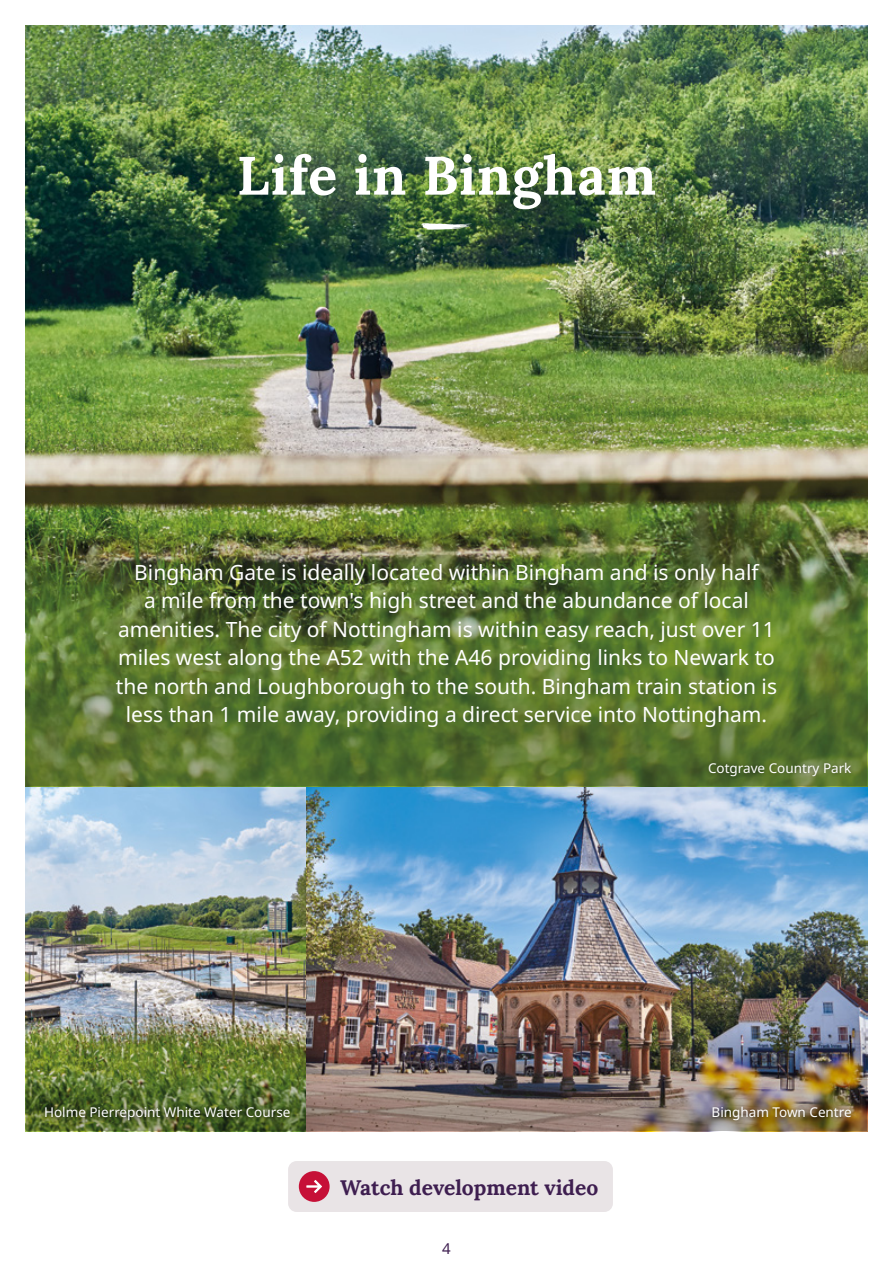
<style>
.page{position:relative;width:893px;height:1263px;background:#fff}
.page>*{position:absolute;margin:0;border:0;box-sizing:border-box;transform-origin:0 0}
.t1{font:54px "Lora";letter-spacing:.01em;color:#fff}
.t2{font:21px/28.5px "Noto Sans";color:#fff;text-align:center}
.t3{font:21px "Lora";color:#3e1e50}
.t4{font:15px "Noto Sans";color:#3e1e50}
.t5{font:13.5px "Noto Sans";color:#fff}
</style>
<div class="page">
<img style="left:26px;top:787px;width:841px;height:344px">
<img style="left:26px;top:1004px;width:841px;height:126px">
<img style="left:26px;top:26px;width:841px;height:761px">
<img style="left:26px;top:381px;width:841px;height:405px">
<div style="left:288px;top:1161px;width:325px;height:51px;background:#e9e4e6;border-radius:9px"></div>
<div style="left:299px;top:1171px;width:31px;height:31px;background:#c61037;border-radius:50%"></div>
<svg style="left:306px;top:1180px;width:16px;height:13px"></svg>
<div style="left:704px;top:759px;width:151px;height:21px;background:#000;opacity:.41"></div>
<svg style="left:421px;top:223px;width:51px;height:7px"></svg>
<div style="left:709px;top:1103px;width:146px;height:21px;background:#000;opacity:.41"></div>
<div style="left:41px;top:1102px;width:254px;height:23px;background:#000;opacity:.86"></div>
<h1 class="t1" style="left:237px;top:134px;width:421px">Life in Bingham</h1>
<p class="t2" style="left:116px;top:558px;width:663px">Bingham Gate is ideally located within Bingham and is only half<br>a mile from the town's high street and the abundance of local amenities. The city of Nottingham is within easy reach, just over 11 miles west along the A52 with the A46 providing links to Newark to the north and Loughborough to the south. Bingham train station is less than 1 mile away, providing a direct service into Nottingham.</p>
<p class="t5" style="left:708px;top:759px;width:145px">Cotgrave Country Park</p>
<p class="t5" style="left:44px;top:1103px;width:248px">Holme Pierrepoint White Water Course</p>
<p class="t5" style="left:712px;top:1103px;width:142px">Bingham Town Centre</p>
<p class="t3" style="left:340px;top:1171px;width:260px">Watch development video</p>
<p class="t4" style="left:442px;top:1237px;width:10px">4</p>
</div>
